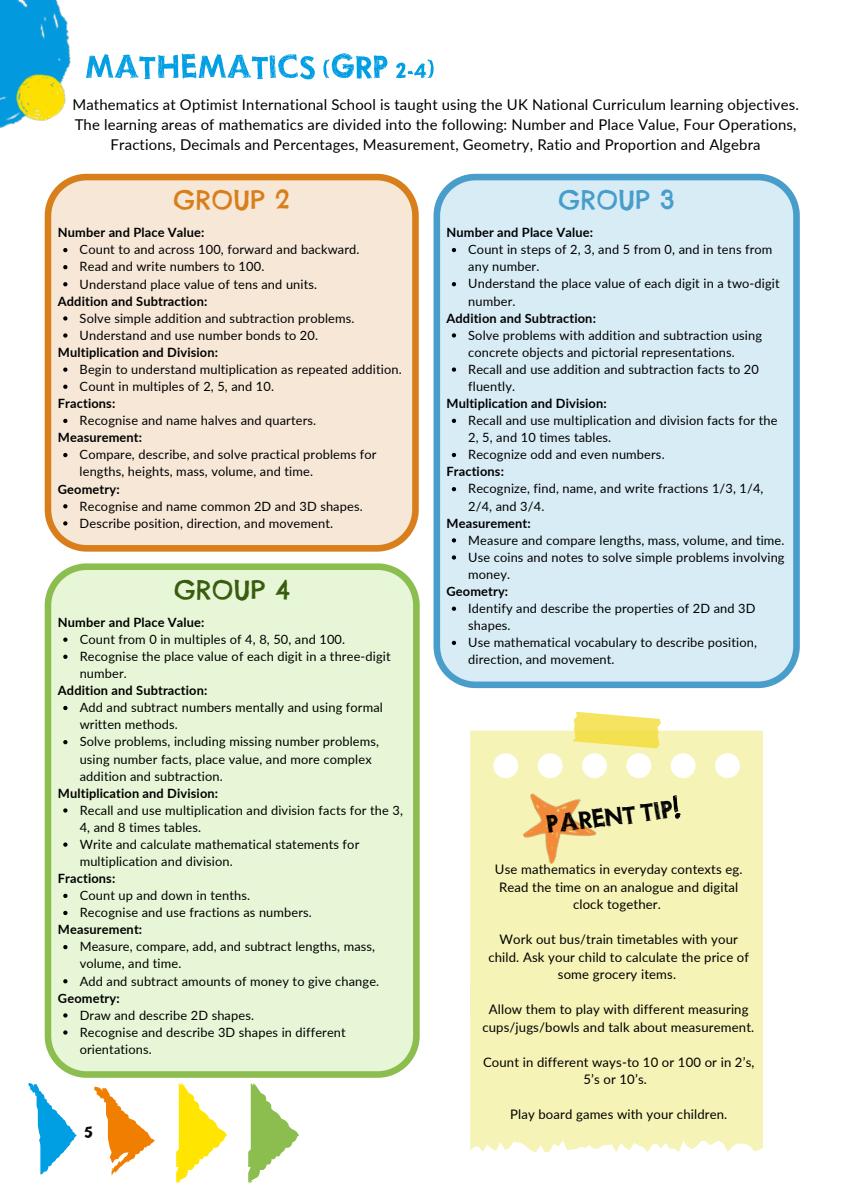
<style>
.page{position:relative;width:844px;height:1191px;background:#fff}
.page>*{position:absolute;margin:0;border:0;box-sizing:border-box;transform-origin:0 0}
.t1{font:52.5px "THURSTON";color:#009ee3}
.t2{font:40.95px "THURSTON";color:#000}
.t3{font:38.5px "THURSTON";color:#000}
.t4{font:25.72px "Chelsea Market";color:#d87f1b}
.t5{font:25.72px "Chelsea Market";color:#489dcb}
.t6{font:25.72px "Chelsea Market";color:#385d0e}
.t7{font:14.88px/19.8px "Lato";letter-spacing:.01em;color:#000;text-align:center}
.t8{font:13.12px/17.5px "Lato";letter-spacing:.01em;color:#000;text-align:center}
.t9{font:12.78px/17.2px "Lato";letter-spacing:.01em;color:#000}
.t10{font:700 12.78px "Lato";letter-spacing:.01em;color:#000}
</style>
<div class="page">
<svg style="left:45px;top:174px;width:374px;height:377px;background:#f4e0cc"></svg>
<svg style="left:63px;top:248px;width:4px;height:4px"></svg>
<svg style="left:63px;top:265px;width:4px;height:4px"></svg>
<svg style="left:63px;top:282px;width:4px;height:4px"></svg>
<svg style="left:63px;top:316px;width:4px;height:4px"></svg>
<svg style="left:63px;top:333px;width:4px;height:4px"></svg>
<svg style="left:63px;top:367px;width:4px;height:5px"></svg>
<svg style="left:63px;top:384px;width:4px;height:5px"></svg>
<svg style="left:63px;top:419px;width:4px;height:4px"></svg>
<svg style="left:63px;top:453px;width:4px;height:4px"></svg>
<svg style="left:63px;top:504px;width:4px;height:4px"></svg>
<svg style="left:63px;top:521px;width:4px;height:4px"></svg>
<svg style="left:434px;top:174px;width:366px;height:514px;background:#cfe7f3"></svg>
<svg style="left:452px;top:248px;width:4px;height:4px"></svg>
<svg style="left:452px;top:282px;width:4px;height:4px"></svg>
<svg style="left:452px;top:333px;width:4px;height:4px"></svg>
<svg style="left:452px;top:367px;width:4px;height:5px"></svg>
<svg style="left:452px;top:419px;width:4px;height:4px"></svg>
<svg style="left:452px;top:453px;width:4px;height:4px"></svg>
<svg style="left:452px;top:487px;width:4px;height:4px"></svg>
<svg style="left:452px;top:538px;width:4px;height:4px"></svg>
<svg style="left:452px;top:555px;width:4px;height:4px"></svg>
<svg style="left:452px;top:606px;width:4px;height:5px"></svg>
<svg style="left:452px;top:640px;width:4px;height:5px"></svg>
<div style="left:45px;top:563px;width:375px;height:514px;background:#e7f6d6"></div>
<svg style="left:63px;top:637px;width:5px;height:5px"></svg>
<svg style="left:63px;top:654px;width:5px;height:5px"></svg>
<svg style="left:63px;top:706px;width:5px;height:4px"></svg>
<svg style="left:63px;top:740px;width:5px;height:4px"></svg>
<svg style="left:63px;top:808px;width:5px;height:4px"></svg>
<svg style="left:63px;top:842px;width:5px;height:4px"></svg>
<svg style="left:63px;top:893px;width:5px;height:5px"></svg>
<svg style="left:63px;top:910px;width:5px;height:5px"></svg>
<svg style="left:63px;top:945px;width:5px;height:4px"></svg>
<svg style="left:63px;top:979px;width:5px;height:4px"></svg>
<svg style="left:63px;top:1013px;width:5px;height:4px"></svg>
<svg style="left:63px;top:1030px;width:5px;height:4px"></svg>
<img style="left:0;top:0;width:117px;height:182px">
<div style="left:470px;top:730px;width:293px;height:250px;background:#f5f3b5"></div>
<svg style="left:573px;top:711px;width:88px;height:37px;background:#f5e777"></svg>
<img style="left:508px;top:775px;width:92px;height:94px">
<div style="left:470px;top:980px;width:293px;height:172px;background:#f5f3b5"></div>
<svg style="left:94px;top:1086px;width:61px;height:89px"></svg>
<svg style="left:28px;top:1083px;width:49px;height:91px"></svg>
<svg style="left:176px;top:1083px;width:51px;height:100px"></svg>
<svg style="left:248px;top:1083px;width:51px;height:100px"></svg>
<svg style="left:672px;top:794px;width:9px;height:25px"></svg>
<h1 class="t1" style="left:84px;top:40px;width:352px">MATHEMATICS (GRP 2-4)</h1>
<p class="t7" style="left:72px;top:95px;width:728px">Mathematics at Optimist International School is taught using the UK National Curriculum learning objectives.<br>The learning areas of mathematics are divided into the following: Number and Place Value, Four Operations,<br>Fractions, Decimals and Percentages, Measurement, Geometry, Ratio and Proportion and Algebra</p>
<h3 class="t4" style="left:174px;top:183px;width:118px">GROUP 2</h3>
<h5 class="t10" style="left:58px;top:225px;width:148px">Number and Place Value:</h5>
<p class="t9" style="left:80px;top:241px;width:281px">Count to and across 100, forward and backward.</p>
<p class="t9" style="left:80px;top:258px;width:186px">Read and write numbers to 100.</p>
<p class="t9" style="left:80px;top:275px;width:239px">Understand place value of tens and units.</p>
<h5 class="t10" style="left:58px;top:293px;width:151px">Addition and Subtraction:</h5>
<p class="t9" style="left:80px;top:309px;width:276px">Solve simple addition and subtraction problems.</p>
<p class="t9" style="left:80px;top:326px;width:240px">Understand and use number bonds to 20.</p>
<h5 class="t10" style="left:58px;top:344px;width:162px">Multiplication and Division:</h5>
<p class="t9" style="left:80px;top:360px;width:324px">Begin to understand multiplication as repeated addition.</p>
<p class="t9" style="left:80px;top:377px;width:196px">Count in multiples of 2, 5, and 10.</p>
<h5 class="t10" style="left:58px;top:395px;width:59px">Fractions:</h5>
<p class="t9" style="left:80px;top:411px;width:238px">Recognise and name halves and quarters.</p>
<h5 class="t10" style="left:58px;top:429px;width:86px">Measurement:</h5>
<p class="t9" style="left:80px;top:446px;width:298px">Compare, describe, and solve practical problems for lengths, heights, mass, volume, and time.</p>
<h5 class="t10" style="left:58px;top:481px;width:63px">Geometry:</h5>
<p class="t9" style="left:80px;top:497px;width:285px">Recognise and name common 2D and 3D shapes.</p>
<p class="t9" style="left:80px;top:514px;width:255px">Describe position, direction, and movement.</p>
<h3 class="t6" style="left:174px;top:573px;width:118px">GROUP 4</h3>
<h5 class="t10" style="left:58px;top:614px;width:148px">Number and Place Value:</h5>
<p class="t9" style="left:80px;top:630px;width:267px">Count from 0 in multiples of 4, 8, 50, and 100.</p>
<p class="t9" style="left:80px;top:647px;width:312px">Recognise the place value of each digit in a three-digit number.</p>
<h5 class="t10" style="left:58px;top:682px;width:151px">Addition and Subtraction:</h5>
<p class="t9" style="left:80px;top:698px;width:305px">Add and subtract numbers mentally and using formal written methods.</p>
<p class="t9" style="left:80px;top:733px;width:301px">Solve problems, including missing number problems, using number facts, place value, and more complex addition and subtraction.</p>
<h5 class="t10" style="left:58px;top:785px;width:162px">Multiplication and Division:</h5>
<p class="t9" style="left:80px;top:801px;width:325px">Recall and use multiplication and division facts for the 3,<br>4, and 8 times tables.</p>
<p class="t9" style="left:80px;top:835px;width:281px">Write and calculate mathematical statements for multiplication and division.</p>
<h5 class="t10" style="left:58px;top:870px;width:59px">Fractions:</h5>
<p class="t9" style="left:80px;top:886px;width:172px">Count up and down in tenths.</p>
<p class="t9" style="left:80px;top:903px;width:234px">Recognise and use fractions as numbers.</p>
<h5 class="t10" style="left:58px;top:921px;width:86px">Measurement:</h5>
<p class="t9" style="left:80px;top:937px;width:297px">Measure, compare, add, and subtract lengths, mass, volume, and time.</p>
<p class="t9" style="left:80px;top:972px;width:301px">Add and subtract amounts of money to give change.</p>
<h5 class="t10" style="left:58px;top:990px;width:63px">Geometry:</h5>
<p class="t9" style="left:80px;top:1006px;width:176px">Draw and describe 2D shapes.</p>
<p class="t9" style="left:80px;top:1023px;width:268px">Recognise and describe 3D shapes in different orientations.</p>
<h4 class="t3" style="left:84px;top:1109px;width:10px">5</h4>
<h3 class="t5" style="left:559px;top:183px;width:118px">GROUP 3</h3>
<h5 class="t10" style="left:446px;top:225px;width:148px">Number and Place Value:</h5>
<p class="t9" style="left:468px;top:241px;width:306px">Count in steps of 2, 3, and 5 from 0, and in tens from any number.</p>
<p class="t9" style="left:468px;top:275px;width:313px">Understand the place value of each digit in a two-digit number.</p>
<h5 class="t10" style="left:446px;top:310px;width:151px">Addition and Subtraction:</h5>
<p class="t9" style="left:468px;top:326px;width:295px">Solve problems with addition and subtraction using concrete objects and pictorial representations.</p>
<p class="t9" style="left:468px;top:360px;width:292px">Recall and use addition and subtraction facts to 20 fluently.</p>
<h5 class="t10" style="left:446px;top:395px;width:162px">Multiplication and Division:</h5>
<p class="t9" style="left:468px;top:411px;width:311px">Recall and use multiplication and division facts for the<br>2, 5, and 10 times tables.</p>
<p class="t9" style="left:468px;top:446px;width:198px">Recognize odd and even numbers.</p>
<h5 class="t10" style="left:446px;top:464px;width:59px">Fractions:</h5>
<p class="t9" style="left:468px;top:480px;width:297px">Recognize, find, name, and write fractions 1/3, 1/4,<br>2/4, and 3/4.</p>
<h5 class="t10" style="left:446px;top:515px;width:86px">Measurement:</h5>
<p class="t9" style="left:468px;top:531px;width:318px">Measure and compare lengths, mass, volume, and time.</p>
<p class="t9" style="left:468px;top:548px;width:318px">Use coins and notes to solve simple problems involving money.</p>
<h5 class="t10" style="left:446px;top:583px;width:63px">Geometry:</h5>
<p class="t9" style="left:468px;top:599px;width:289px">Identify and describe the properties of 2D and 3D shapes.</p>
<p class="t9" style="left:468px;top:633px;width:290px">Use mathematical vocabulary to describe position, direction, and movement.</p>
<p class="t2" style="left:544px;top:803px;width:129px;rotate:-7deg">PARENTTIP</p>
<p class="t8" style="left:495px;top:860px;width:249px">Use mathematics in everyday contexts eg.<br>Read the time on an analogue and digital clock together.</p>
<p class="t8" style="left:488px;top:930px;width:262px">Work out bus/train timetables with your child. Ask your child to calculate the price of some grocery items.</p>
<p class="t8" style="left:482px;top:1000px;width:273px">Allow them to play with different measuring cups/jugs/bowls and talk about measurement.</p>
<p class="t8" style="left:483px;top:1052px;width:273px">Count in different ways-to 10 or 100 or in 2’s,<br>5’s or 10’s.</p>
<p class="t8" style="left:510px;top:1105px;width:219px">Play board games with your children.</p>
</div>
